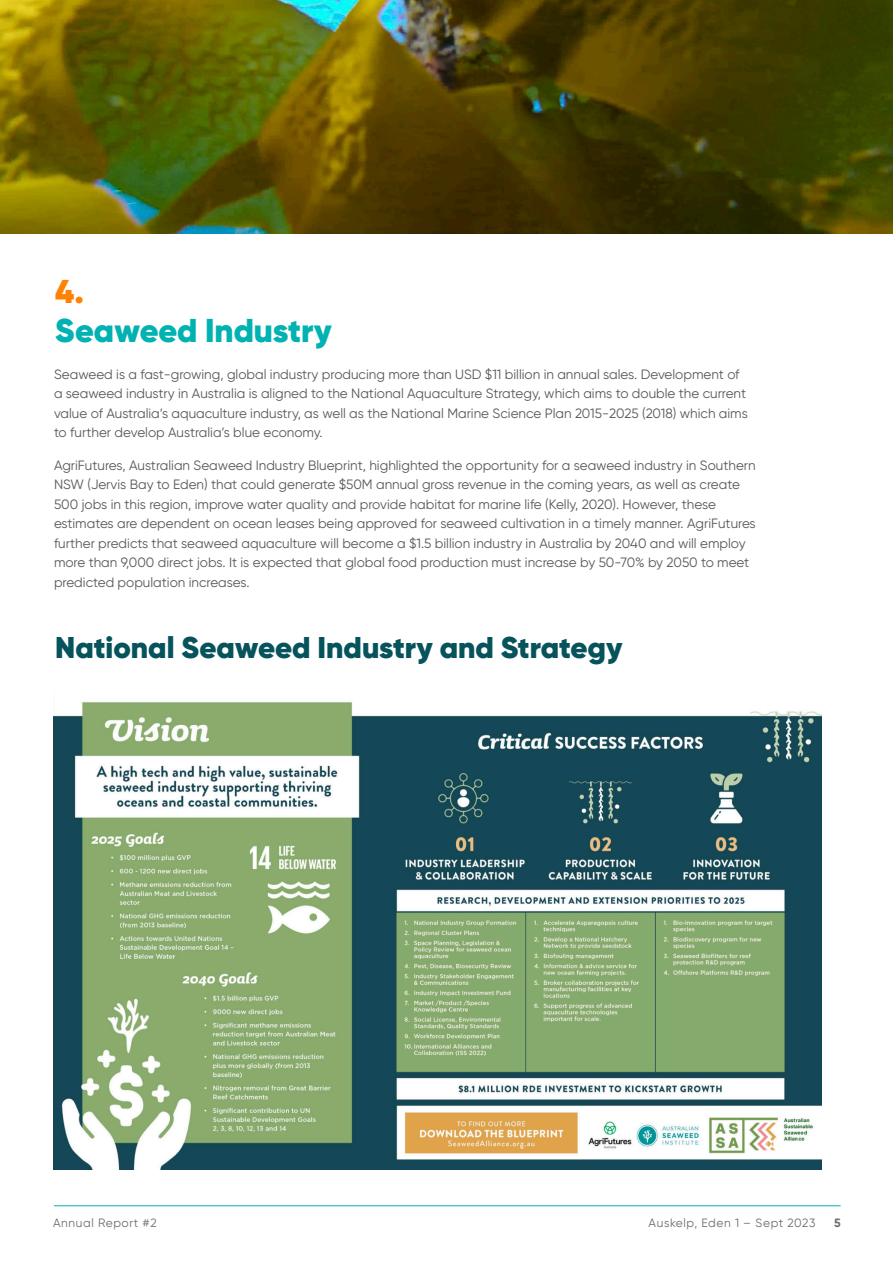
<style>
.page{position:relative;width:893px;height:1263px;background:#fff}
.page>*{position:absolute;margin:0;border:0;box-sizing:border-box;transform-origin:0 0}
.List_of_Figures___text{font:900 33px "Gilroy";color:#02b2b2}
.List_of_Figures___text-2{font:900 33px "Gilroy";color:#ff8204}
.t1{font:900 30px "Gilroy";color:#07535c}
.List_of_Figures___text-3{font:13.5px/19.5px "Gilroy";color:#57585a}
.t2{font:12px "Gilroy";letter-spacing:.05em;color:#6c6d70}
.t3{font:700 12px "Gilroy";color:#6c6d70}
</style>
<div class="page">
<hr style="left:54px;top:1205px;width:787px;height:1px;background:#02b2b2">
<img style="left:0;top:0;width:893px;height:234px">
<img style="left:53px;top:702px;width:769px;height:467px">
<p class="List_of_Figures___text-2" style="left:55px;top:271px;width:30px">4.</p>
<p class="List_of_Figures___text" style="left:55px;top:310px;width:278px">Seaweed Industry</p>
<p class="List_of_Figures___text-3" style="left:54px;top:364px;width:695px">Seaweed is a fast-growing, global industry producing more than USD $11 billion in annual sales. Development of a seaweed industry in Australia is aligned to the National Aquaculture Strategy, which aims to double the current value of Australia’s aquaculture industry, as well as the National Marine Science Plan 2015-2025 (2018) which aims to further develop Australia’s blue economy.</p>
<p class="List_of_Figures___text-3" style="left:54px;top:455px;width:703px">AgriFutures, Australian Seaweed Industry Blueprint, highlighted the opportunity for a seaweed industry in Southern NSW (Jervis Bay to Eden) that could generate $50M annual gross revenue in the coming years, as well as create 500 jobs in this region, improve water quality and provide habitat for marine life (Kelly, 2020). However, these estimates are dependent on ocean leases being approved for seaweed cultivation in a timely manner. AgriFutures further predicts that seaweed aquaculture will become a $1.5 billion industry in Australia by 2040 and will employ more than 9,000 direct jobs. It is expected that global food production must increase by 50-70% by 2050 to meet predicted population increases.</p>
<p class="t1" style="left:55px;top:629px;width:569px">National Seaweed Industry and Strategy</p>
<p class="t2" style="left:53px;top:1215px;width:105px">Annual Report #2</p>
<p class="t2" style="left:649px;top:1215px;width:168px">Auskelp, Eden 1 – Sept 2023</p>
<p class="t3" style="left:834px;top:1215px;width:8px">5</p>
</div>
